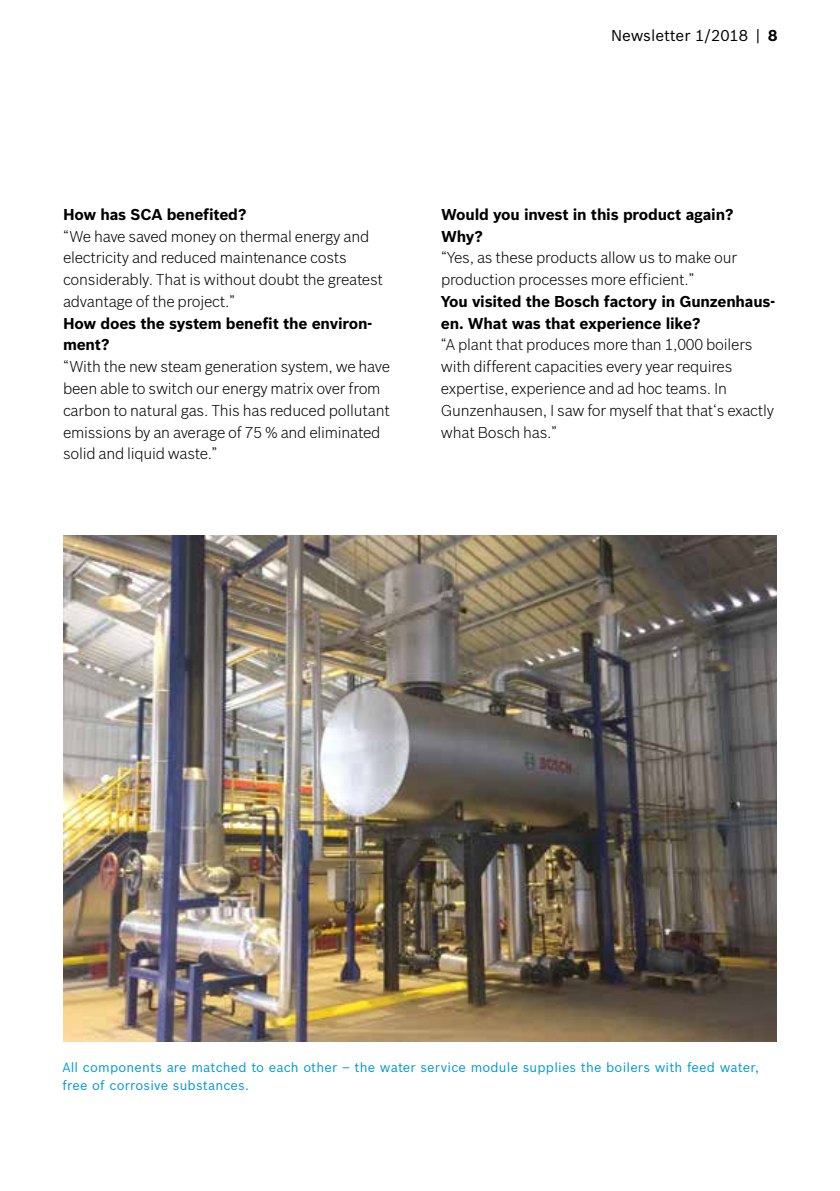
<style>
.page{position:relative;width:840px;height:1191px;background:#fff}
.page>*{position:absolute;margin:0;border:0;box-sizing:border-box;transform-origin:0 0}
.t1{font:300 15.4px/21.8px "Bosch Sans";letter-spacing:-.015em;color:#000}
.t2{font:700 15.4px/21.8px "Bosch Sans";letter-spacing:-.015em;color:#000}
.t3{font:15.4px "Bosch Sans";color:#000}
.t4{font:13px/18px "Bosch Sans";letter-spacing:.015em;color:#0098d7}
.s1{font-weight:700}
</style>
<div class="page">
<img style="left:63px;top:535px;width:713px;height:506px">
<p class="t3" style="left:610px;top:24px;width:168px">Newsletter 1/2018 | <span class="s1">8</span></p>
<p class="t2" style="left:63px;top:202px;width:185px">How has SCA benefited?</p>
<p class="t1" style="left:63px;top:224px;width:321px">“We have saved money on thermal energy and electricity and reduced maintenance costs considerably. That is without doubt the greatest advantage of the project.”</p>
<p class="t2" style="left:63px;top:311px;width:310px">How does the system benefit the environ&shy;ment?</p>
<p class="t1" style="left:63px;top:355px;width:328px">“With the new steam generation system, we have been able to switch our energy matrix over from carbon to natural gas. This has reduced pollutant emissions by an average of 75 % and eliminated solid and liquid waste.”</p>
<p class="t2" style="left:441px;top:202px;width:294px">Would you invest in this product again?<br>Why?</p>
<p class="t1" style="left:441px;top:246px;width:297px">“Yes, as these products allow us to make our production processes more efficient.”</p>
<p class="t2" style="left:441px;top:289px;width:335px">You visited the Bosch factory in Gunzenhaus&shy;en. What was that experience like?</p>
<p class="t1" style="left:441px;top:333px;width:334px">“A plant that produces more than 1,000 boilers with different capacities every year requires expertise, experience and ad hoc teams. In Gunzenhausen, I saw for myself that that‘s exactly what Bosch has.”</p>
<p class="t4" style="left:62px;top:1057px;width:697px">All components are matched to each other – the water service module supplies the boilers with feed water, free of corrosive substances.</p>
</div>
